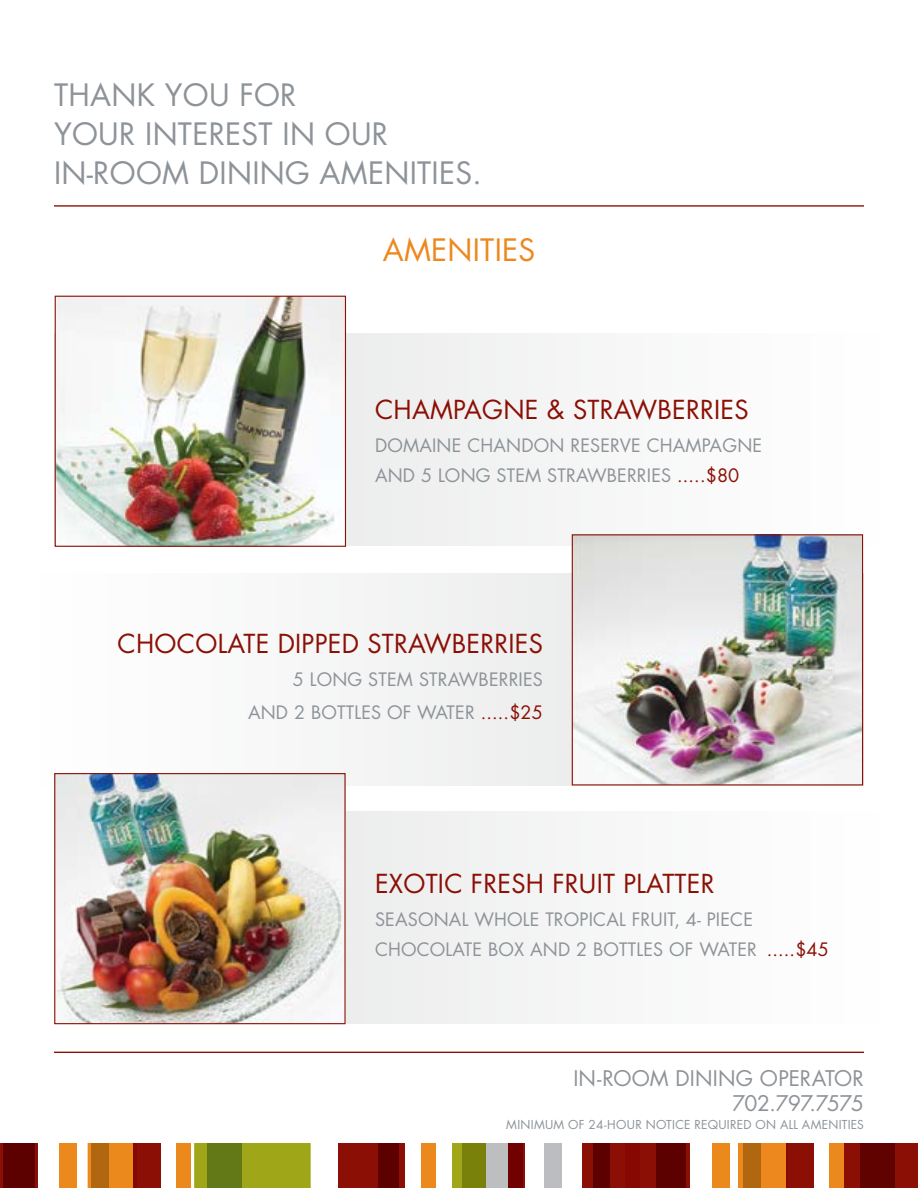
<style>
.page{position:relative;width:918px;height:1188px;background:#fff}
.page>*{position:absolute;margin:0;border:0;box-sizing:border-box;transform-origin:0 0}
.t1{font:30px/39px "Futura Std";letter-spacing:.01em;color:#8d9398}
.t2{font:30px "Futura Std";letter-spacing:.01em;color:#ec881d}
.t3{font:25.5px "Futura Std";letter-spacing:.01em;color:#8b0f04}
.t4{font:21px/25.2px "Futura Std";letter-spacing:-.005em;color:#8d9398;text-align:right}
.t5{font:18px/30px "Futura Std";letter-spacing:.01em;color:#8d9398}
.t6{font:12px "Futura Std";letter-spacing:.025em;color:#8d9398}
.s1{color:#8b0f04}
</style>
<div class="page">
<div style="left:54px;top:334px;width:834px;height:212px;background:#f6f6f7"></div>
<div style="left:54px;top:811px;width:834px;height:212px;background:#f6f6f7"></div>
<div style="left:30px;top:573px;width:834px;height:212px;background:#f6f6f7"></div>
<div style="left:338px;top:1143px;width:60px;height:45px;background:#8b0f04"></div>
<div style="left:462px;top:1143px;width:60px;height:45px;background:#bcbec0"></div>
<div style="left:593px;top:1143px;width:93px;height:45px;background:#8b0f04"></div>
<div style="left:739px;top:1143px;width:49px;height:45px;background:#ec881d"></div>
<div style="left:845px;top:1143px;width:73px;height:45px;background:#8b0f04"></div>
<hr style="left:0;top:1143px;width:3px;height:45px;background:#8b0f04">
<svg style="left:88px;top:1143px;width:46px;height:45px"></svg>
<div style="left:194px;top:1143px;width:117px;height:45px;background:#9fa617"></div>
<div style="left:398px;top:1143px;width:7px;height:45px;background:#8b0f04"></div>
<div style="left:378px;top:1143px;width:20px;height:45px;background:#5d0000"></div>
<div style="left:421px;top:1143px;width:14px;height:45px;background:#ec891d"></div>
<div style="left:452px;top:1143px;width:10px;height:45px;background:#9fa617"></div>
<div style="left:462px;top:1143px;width:24px;height:45px;background:#79810a"></div>
<hr style="left:522px;top:1143px;width:3px;height:45px;background:#8b0f04">
<div style="left:508px;top:1143px;width:14px;height:45px;background:#700100"></div>
<div style="left:544px;top:1143px;width:18px;height:45px;background:#bbbdc0"></div>
<div style="left:582px;top:1143px;width:11px;height:45px;background:#8b0f04"></div>
<div style="left:593px;top:1143px;width:16px;height:45px;background:#5d0000"></div>
<div style="left:625px;top:1143px;width:14px;height:45px;background:#870702"></div>
<hr style="left:686px;top:1143px;width:4px;height:45px;background:#8b0f04">
<div style="left:656px;top:1143px;width:30px;height:45px;background:#5d0000"></div>
<div style="left:712px;top:1143px;width:17px;height:45px;background:#ec891d"></div>
<div style="left:744px;top:1143px;width:17px;height:45px;background:#b16710"></div>
<div style="left:788px;top:1143px;width:25px;height:45px;background:#8b0f04"></div>
<hr style="left:786px;top:1143px;width:2px;height:45px;background:#870702">
<div style="left:829px;top:1143px;width:14px;height:45px;background:#ec891d"></div>
<div style="left:860px;top:1143px;width:34px;height:45px;background:#5f0200"></div>
<hr style="left:35px;top:1143px;width:2px;height:45px;background:#8b0f04">
<div style="left:3px;top:1143px;width:32px;height:45px;background:#5d0000"></div>
<div style="left:59px;top:1143px;width:18px;height:45px;background:#ec891d"></div>
<div style="left:91px;top:1143px;width:18px;height:45px;background:#b16710"></div>
<div style="left:137px;top:1143px;width:24px;height:45px;background:#8b0f04"></div>
<hr style="left:134px;top:1143px;width:3px;height:45px;background:#870702">
<div style="left:176px;top:1143px;width:15px;height:45px;background:#ec891d"></div>
<div style="left:207px;top:1143px;width:34px;height:45px;background:#637816"></div>
<img style="left:57px;top:298px;width:287px;height:247px">
<div style="left:55px;top:296px;width:291px;height:251px;border:1px solid #8b0f04"></div>
<img style="left:56px;top:775px;width:288px;height:247px">
<div style="left:54px;top:773px;width:292px;height:251px;border:1px solid #8b0f04"></div>
<img style="left:574px;top:536px;width:287px;height:247px">
<div style="left:572px;top:534px;width:291px;height:251px;border:1px solid #8b0f04"></div>
<hr style="left:54px;top:205px;width:810px;height:2px;background:#8b0f04">
<hr style="left:54px;top:1052px;width:810px;height:1px;background:#8b0f04">
<h1 class="t1" style="left:54px;top:76px;width:429px">THANK YOU FOR<br>YOUR INTEREST IN OUR<br>IN-ROOM DINING AMENITIES.</h1>
<h1 class="t2" style="left:383px;top:231px;width:154px">AMENITIES</h1>
<h2 class="t3" style="left:375px;top:393px;width:375px">CHAMPAGNE &amp; STRAWBERRIES</h2>
<p class="t5" style="left:375px;top:431px;width:389px">DOMAINE CHANDON RESERVE CHAMPAGNE<br>AND 5 LONG STEM STRAWBERRIES <span class="s1">.....$80</span></p>
<h2 class="t3" style="left:118px;top:627px;width:427px">CHOCOLATE DIPPED STRAWBERRIES</h2>
<p class="t5" style="left:248px;top:663px;width:297px;line-height:33px;text-align:right">5 LONG STEM STRAWBERRIES<br>AND 2 BOTTLES OF WATER <span class="s1">.....$25</span></p>
<h2 class="t3" style="left:375px;top:867px;width:341px">EXOTIC FRESH FRUIT PLATTER</h2>
<p class="t5" style="left:375px;top:905px;width:455px">SEASONAL WHOLE TROPICAL FRUIT, 4- PIECE<br>CHOCOLATE BOX AND 2 BOTTLES OF WATER <span class="s1">.....$45</span></p>
<p class="t4" style="left:573px;top:1066px;width:292px">IN-ROOM DINING OPERATOR<br>702.797.7575</p>
<p class="t6" style="left:506px;top:1117px;width:359px">MINIMUM OF 24-HOUR NOTICE REQUIRED ON ALL AMENITIES</p>
</div>
